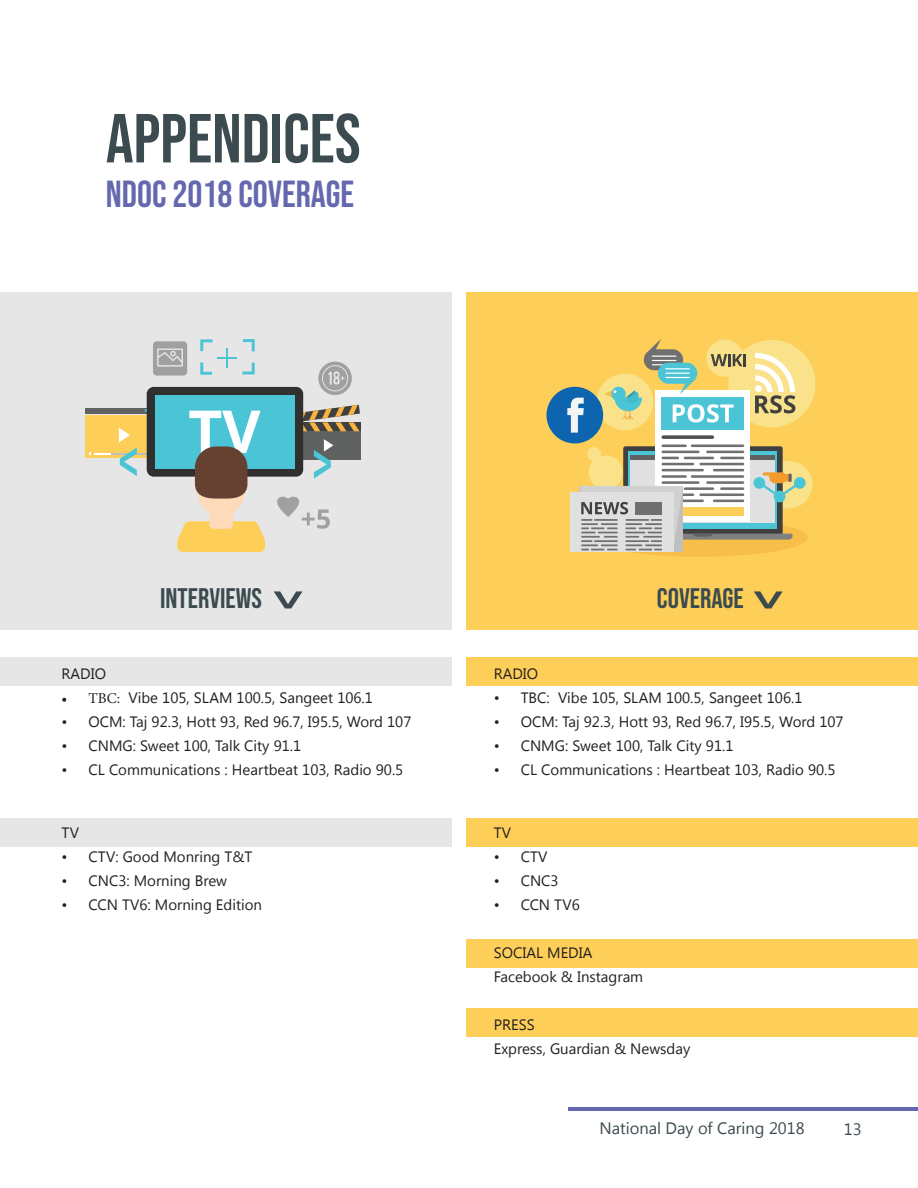
<style>
.page{position:relative;width:918px;height:1188px;background:#fff}
.page>*{position:absolute;margin:0;border:0;box-sizing:border-box;transform-origin:0 0}
.t1{font:69.15px "Bebas Neue";color:#3c4b4f}
.t2{font:37.5px "Bebas Neue";color:#6468ae}
.t3{font:28.2px "Bebas Neue";color:#3c4b4f}
.t4{font:16.5px "Khmer UI";color:#3c4b4f}
.t5{font:15px/24px "Khmer UI";color:#221f1f}
.s1{font-family:"Minion Pro"}
</style>
<div class="page">
<hr style="left:568px;top:1107px;width:350px;height:4px;background:#6468ae">
<hr style="left:0;top:0;width:1px;height:1188px;background:#6468ae">
<div style="left:0;top:292px;width:451px;height:338px;background:#e5e6e5"></div>
<svg style="left:153px;top:341px;width:34px;height:35px"></svg>
<div style="left:85px;top:415px;width:75px;height:42px;background:#fecf58"></div>
<hr style="left:95px;top:453px;width:59px;height:1px;background:#bfbfbf">
<svg style="left:89px;top:452px;width:22px;height:3px"></svg>
<div style="left:85px;top:408px;width:75px;height:5px;background:#606161"></div>
<div style="left:294px;top:422px;width:67px;height:38px;background:#606161"></div>
<div style="left:294px;top:422px;width:67px;height:9px;background:#404040"></div>
<svg style="left:303px;top:405px;width:57px;height:26px"></svg>
<div style="left:147px;top:387px;width:156px;height:90px;background:#303030;border-radius:7px"></div>
<div style="left:155px;top:395px;width:139px;height:74px;background:#4bc4d6"></div>
<svg style="left:314px;top:439px;width:19px;height:40px"></svg>
<svg style="left:274px;top:591px;width:29px;height:17px"></svg>
<svg style="left:119px;top:428px;width:18px;height:48px"></svg>
<svg style="left:177px;top:411px;width:88px;height:141px"></svg>
<svg style="left:318px;top:362px;width:34px;height:33px"></svg>
<svg style="left:200px;top:339px;width:55px;height:36px"></svg>
<svg style="left:277px;top:496px;width:53px;height:33px"></svg>
<div style="left:467px;top:292px;width:451px;height:338px;background:#fecf58"></div>
<div style="left:467px;top:657px;width:451px;height:29px;background:#fecf58"></div>
<div style="left:0;top:657px;width:451px;height:29px;background:#e5e6e5"></div>
<div style="left:467px;top:818px;width:451px;height:29px;background:#fecf58"></div>
<div style="left:0;top:818px;width:451px;height:29px;background:#e5e6e5"></div>
<div style="left:467px;top:939px;width:451px;height:29px;background:#fecf58"></div>
<div style="left:467px;top:1008px;width:451px;height:29px;background:#fecf58"></div>
<div style="left:765px;top:461px;width:47px;height:47px;background:#fae28b;border-radius:50%"></div>
<div style="left:589px;top:455px;width:34px;height:34px;background:#fae28b;border-radius:50%"></div>
<div style="left:587px;top:447px;width:14px;height:14px;background:#fae28b;border-radius:50%"></div>
<div style="left:590px;top:518px;width:218px;height:39px;background:#f7bf4a;border-radius:50%"></div>
<div style="left:597px;top:374px;width:56px;height:56px;background:#fae28b;border-radius:50%"></div>
<div style="left:728px;top:340px;width:87px;height:87px;background:#fae28b;border-radius:50%"></div>
<div style="left:623px;top:446px;width:160px;height:89px;background:#404040;border-radius:2px"></div>
<svg style="left:628px;top:451px;width:149px;height:21px"></svg>
<div style="left:630px;top:460px;width:145px;height:63px;background:#e0e0e0"></div>
<hr style="left:630px;top:455px;width:145px;height:4px;background:#606161">
<svg style="left:655px;top:390px;width:95px;height:82px;fill:#fff"></svg>
<hr style="left:662px;top:445px;width:25px;height:2px;background:#707071">
<hr style="left:662px;top:451px;width:38px;height:2px;background:#707071">
<hr style="left:706px;top:451px;width:38px;height:2px;background:#707071">
<svg style="left:662px;top:457px;width:17px;height:2px"></svg>
<hr style="left:720px;top:457px;width:24px;height:2px;background:#707071">
<hr style="left:684px;top:457px;width:30px;height:2px;background:#707071">
<hr style="left:662px;top:463px;width:32px;height:2px;background:#707071">
<hr style="left:699px;top:463px;width:45px;height:2px;background:#707071">
<hr style="left:662px;top:469px;width:42px;height:2px;background:#707071">
<hr style="left:713px;top:469px;width:31px;height:2px;background:#707071">
<hr style="left:691px;top:445px;width:53px;height:2px;background:#707071">
<div style="left:662px;top:397px;width:82px;height:33px;background:#4bc4d6"></div>
<svg style="left:662px;top:435px;width:52px;height:4px"></svg>
<svg style="left:755px;top:353px;width:40px;height:60px"></svg>
<svg style="left:604px;top:339px;width:142px;height:84px"></svg>
<div style="left:794px;top:477px;width:12px;height:12px;background:#4bc4d6;border-radius:50%"></div>
<div style="left:570px;top:492px;width:103px;height:60px;background:#e0e0e0"></div>
<svg style="left:580px;top:472px;width:220px;height:80px"></svg>
<hr style="left:626px;top:540px;width:23px;height:2px;background:#707071">
<div style="left:635px;top:502px;width:27px;height:12px;background:#707071"></div>
<div style="left:546px;top:387px;width:57px;height:56px;background:#0d64af;border-radius:50%"></div>
<svg style="left:567px;top:398px;width:17px;height:35px"></svg>
<svg style="left:754px;top:591px;width:29px;height:17px"></svg>
<h1 class="t1" style="left:106px;top:111px;width:256px">APPENDICES</h1>
<h2 class="t2" style="left:106px;top:179px;width:250px">NDOC 2018 COVERAGE</h2>
<h3 class="t3" style="left:160px;top:587px;width:103px">INTERVIEWS</h3>
<h3 class="t3" style="left:657px;top:587px;width:88px">COVERAGE</h3>
<p class="t5" style="left:62px;top:663px;width:46px">RADIO</p>
<p class="t5" style="left:62px;top:687px;width:313px"><span class="s1">• TBC:</span> Vibe 105, SLAM 100.5, Sangeet 106.1</p>
<p class="t5" style="left:62px;top:711px;width:351px">• OCM: Taj 92.3, Hott 93, Red 96.7, I95.5, Word 107</p>
<p class="t5" style="left:62px;top:735px;width:241px">• CNMG: Sweet 100, Talk City 91.1</p>
<p class="t5" style="left:62px;top:759px;width:343px">• CL Communications : Heartbeat 103, Radio 90.5</p>
<p class="t5" style="left:62px;top:822px;width:19px">TV</p>
<p class="t5" style="left:62px;top:846px;width:192px">• CTV: Good Monring T&amp;T</p>
<p class="t5" style="left:62px;top:870px;width:167px">• CNC3: Morning Brew</p>
<p class="t5" style="left:62px;top:894px;width:202px">• CCN TV6: Morning Edition</p>
<p class="t5" style="left:494px;top:663px;width:46px">RADIO</p>
<p class="t5" style="left:494px;top:687px;width:310px">• TBC: Vibe 105, SLAM 100.5, Sangeet 106.1</p>
<p class="t5" style="left:494px;top:711px;width:351px">• OCM: Taj 92.3, Hott 93, Red 96.7, I95.5, Word 107</p>
<p class="t5" style="left:494px;top:735px;width:241px">• CNMG: Sweet 100, Talk City 91.1</p>
<p class="t5" style="left:494px;top:759px;width:343px">• CL Communications : Heartbeat 103, Radio 90.5</p>
<p class="t5" style="left:494px;top:822px;width:19px">TV</p>
<p class="t5" style="left:494px;top:846px;width:55px">• CTV</p>
<p class="t5" style="left:494px;top:870px;width:66px">• CNC3</p>
<p class="t5" style="left:494px;top:894px;width:88px">• CCN TV6</p>
<p class="t5" style="left:494px;top:942px;width:151px">SOCIAL MEDIA<br>Facebook &amp; Instagram</p>
<p class="t5" style="left:494px;top:1014px;width:198px">PRESS<br>Express, Guardian &amp; Newsday</p>
<p class="t4" style="left:599px;top:1121px;width:207px">National Day of Caring 2018</p>
<p class="t4" style="left:844px;top:1122px;width:19px">13</p>
</div>
